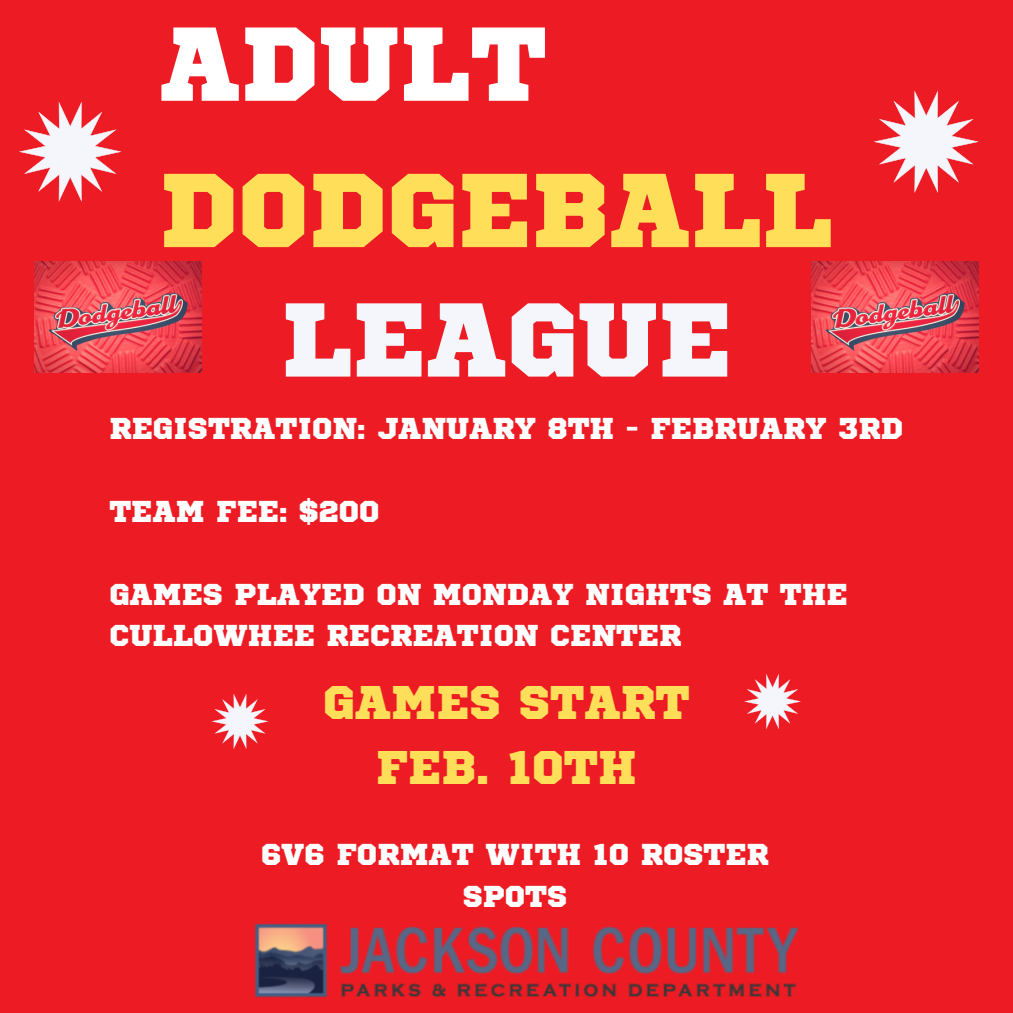
<style>
.page{position:relative;width:1013px;height:1013px;background:#fff}
.page>*{position:absolute;margin:0;border:0;box-sizing:border-box;transform-origin:0 0}
.t1{font:104.62px/146.2px "Sports World";color:#ffde59}
.t2{font:104.62px "Sports World";color:#f4f6fc}
.t3{font:47px/65.2px "Sports World";color:#ffde59;text-align:center}
.t4{font:30px/41.2px "Sports World";color:#fff}
.s1{color:#fff}
</style>
<div class="page">
<div style="left:0;top:0;width:1012px;height:1012px;background:#ed1c24"></div>
<svg style="left:874px;top:90px;width:104px;height:103px"></svg>
<svg style="left:212px;top:694px;width:56px;height:54px"></svg>
<svg style="left:19px;top:102px;width:103px;height:100px"></svg>
<svg style="left:744px;top:674px;width:57px;height:55px"></svg>
<img style="left:254px;top:923px;width:545px;height:75px">
<img style="left:811px;top:261px;width:167px;height:111px">
<img style="left:35px;top:261px;width:167px;height:111px">
<p class="t1" style="left:159px;top:-4px;width:674px"><span class="s1">ADULT<br></span>DODGEBALL</p>
<h1 class="t2" style="left:281px;top:293px;width:452px">LEAGUE</h1>
<h1 class="t4" style="left:109px;top:410px;width:795px">REGISTRATION: JANUARY 8TH - FEBRUARY 3RD</h1>
<p class="t4" style="left:109px;top:492px;width:272px">TEAM FEE: $200</p>
<p class="t4" style="left:109px;top:575px;width:740px">GAMES PLAYED ON MONDAY NIGHTS AT THE<br>CULLOWHEE RECREATION CENTER</p>
<p class="t3" style="left:323px;top:672px;width:368px">GAMES START<br>FEB. 10TH</p>
<p class="t4" style="left:261px;top:835px;width:509px;text-align:center">6V6 FORMAT WITH 10 ROSTER<br>SPOTS</p>
</div>
